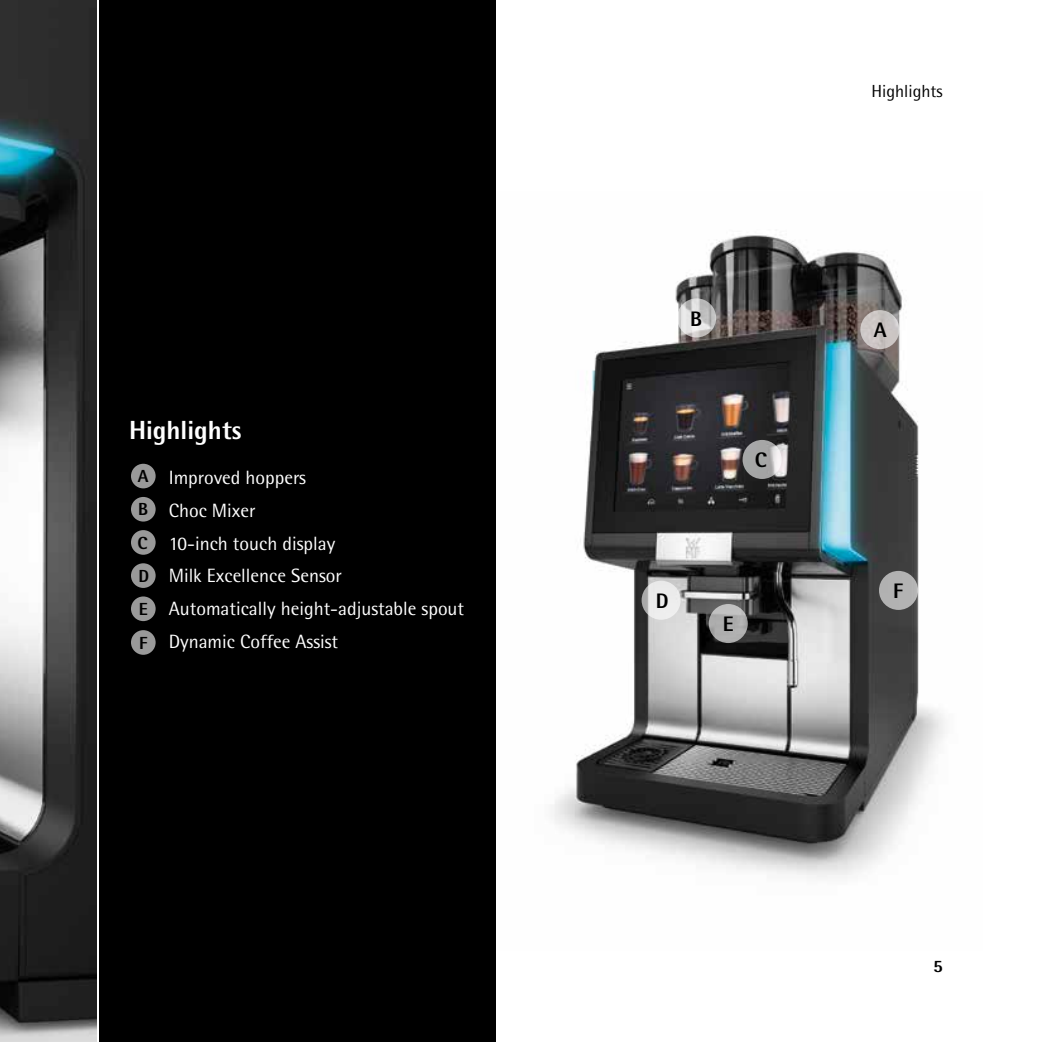
<style>
.page{position:relative;width:1042px;height:1042px;background:#fff}
.page>*{position:absolute;margin:0;border:0;box-sizing:border-box;transform-origin:0 0}
.t1{font:700 26.25px "WMF Rotis";color:#fff}
.t2{font:700 21px "WMF Rotis";color:#000}
.t3{font:19.25px/32.7px "WMF Rotis";color:#fff}
.t4{font:17.5px "WMF Rotis";color:#000}
.t5{font:700 17.5px/33.4px "WMF Rotis";color:#000;text-align:justify}
</style>
<div class="page">
<img style="left:0;top:0;width:96px;height:1042px">
<img style="left:554px;top:235px;width:391px;height:643px">
<div style="left:99px;top:0;width:397px;height:1042px;background:#000"></div>
<div style="left:131px;top:464px;width:25px;height:24px;background:#999;border-radius:50%"></div>
<div style="left:131px;top:497px;width:25px;height:24px;background:#999;border-radius:50%"></div>
<div style="left:131px;top:530px;width:25px;height:25px;background:#999;border-radius:50%"></div>
<div style="left:131px;top:563px;width:25px;height:25px;background:#999;border-radius:50%"></div>
<div style="left:131px;top:596px;width:25px;height:25px;background:#999;border-radius:50%"></div>
<div style="left:131px;top:630px;width:25px;height:25px;background:#999;border-radius:50%"></div>
<svg style="left:641px;top:581px;width:39px;height:39px"></svg>
<svg style="left:709px;top:604px;width:39px;height:39px"></svg>
<div style="left:879px;top:571px;width:39px;height:39px;background:#b2b2b2;border-radius:50%"></div>
<svg style="left:677px;top:298px;width:39px;height:39px"></svg>
<svg style="left:742px;top:440px;width:39px;height:39px"></svg>
<svg style="left:860px;top:310px;width:39px;height:39px"></svg>
<h1 class="t1" style="left:129px;top:414px;width:114px">Highlights</h1>
<p class="t3" style="left:169px;top:461px;width:297px">Improved hoppers<br>Choc Mixer<br>10-inch touch display<br>Milk Excellence Sensor<br>Automatically height-adjustable spout<br>Dynamic Coffee Assist</p>
<p class="t5" style="left:138px;top:459px;width:13px">A B C D E F</p>
<p class="t2" style="left:690px;top:305px;width:14px">B</p>
<p class="t2" style="left:656px;top:587px;width:14px">D</p>
<p class="t2" style="left:755px;top:446px;width:14px">C</p>
<p class="t2" style="left:723px;top:611px;width:12px">E</p>
<p class="t4" style="left:871px;top:80px;width:73px">Highlights</p>
<p class="t2" style="left:873px;top:317px;width:14px">A</p>
<p class="t2" style="left:893px;top:577px;width:12px">F</p>
<p class="t5" style="left:933px;top:949px;width:11px">5</p>
</div>
